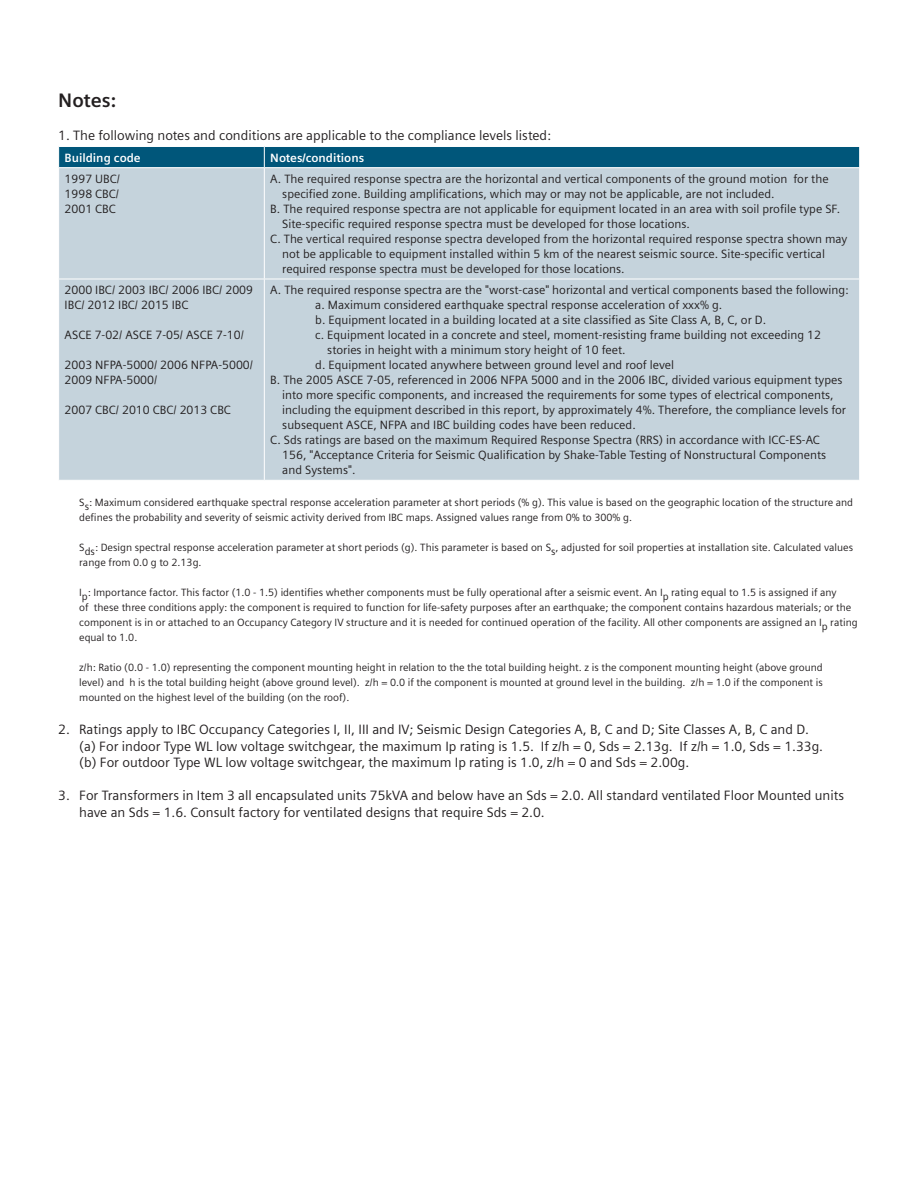
<style>
.page{position:relative;width:918px;height:1188px;background:#fff}
.page>*{position:absolute;margin:0;border:0;box-sizing:border-box;transform-origin:0 0}
.t1{font:700 19.5px "Siemens Sans OT";letter-spacing:-.005em;color:#231f20}
.t2{font:13.5px/16.5px "Siemens Sans OT";color:#231f20}
.t3{font:12px/15px "Siemens Sans OT";color:#231f20}
.t4{font:700 12px "Siemens Sans OT";color:#fff}
.t5{font:10.5px/15px "Siemens Sans OT";color:#231f20}
</style>
<div class="page">
<div style="left:59px;top:168px;width:800px;height:312px;background:#c5d3dc"></div>
<div style="left:58px;top:146px;width:802px;height:21px;background:#00567a"></div>
<hr style="left:264px;top:168px;width:1px;height:111px;background:#fff">
<hr style="left:58px;top:279px;width:206px;height:1px;background:#fff">
<hr style="left:264px;top:279px;width:596px;height:1px;background:#fff">
<hr style="left:264px;top:279px;width:1px;height:201px;background:#fff">
<p class="t1" style="left:58px;top:89px;width:59px">Notes:</p>
<p class="t2" style="left:58px;top:127px;width:494px">1. The following notes and conditions are applicable to the compliance levels listed:</p>
<p class="t4" style="left:65px;top:151px;width:78px">Building code</p>
<p class="t4" style="left:270px;top:151px;width:95px">Notes/conditions</p>
<p class="t3" style="left:65px;top:171px;width:57px">1997 UBC/</p>
<p class="t3" style="left:65px;top:186px;width:56px">1998 CBC/</p>
<p class="t3" style="left:65px;top:201px;width:53px">2001 CBC</p>
<p class="t3" style="left:270px;top:171px;width:560px">A. The required response spectra are the horizontal and vertical components of the ground motion for the</p>
<p class="t3" style="left:282px;top:186px;width:494px">specified zone. Building amplifications, which may or may not be applicable, are not included.</p>
<p class="t3" style="left:270px;top:201px;width:571px">B. The required response spectra are not applicable for equipment located in an area with soil profile type SF.</p>
<p class="t3" style="left:282px;top:216px;width:409px">Site-specific required response spectra must be developed for those locations.</p>
<p class="t3" style="left:270px;top:231px;width:579px">C. The vertical required response spectra developed from the horizontal required response spectra shown may</p>
<p class="t3" style="left:282px;top:246px;width:544px">not be applicable to equipment installed within 5 km of the nearest seismic source. Site-specific vertical</p>
<p class="t3" style="left:282px;top:261px;width:344px">required response spectra must be developed for those locations.</p>
<p class="t3" style="left:270px;top:283px;width:580px">A. The required response spectra are the "worst-case" horizontal and vertical components based the following:</p>
<p class="t3" style="left:315px;top:298px;width:409px">a. Maximum considered earthquake spectral response acceleration of xxx% g.</p>
<p class="t3" style="left:315px;top:313px;width:452px">b. Equipment located in a building located at a site classified as Site Class A, B, C, or D.</p>
<p class="t3" style="left:315px;top:328px;width:507px">c. Equipment located in a concrete and steel, moment-resisting frame building not exceeding 12</p>
<p class="t3" style="left:327px;top:343px;width:300px">stories in height with a minimum story height of 10 feet.</p>
<p class="t3" style="left:315px;top:358px;width:360px">d. Equipment located anywhere between ground level and roof level</p>
<p class="t3" style="left:270px;top:373px;width:574px">B. The 2005 ASCE 7-05, referenced in 2006 NFPA 5000 and in the 2006 IBC, divided various equipment types</p>
<p class="t3" style="left:282px;top:388px;width:553px">into more specific components, and increased the requirements for some types of electrical components,</p>
<p class="t3" style="left:282px;top:403px;width:565px">including the equipment described in this report, by approximately 4%. Therefore, the compliance levels for</p>
<p class="t3" style="left:282px;top:418px;width:355px">subsequent ASCE, NFPA and IBC building codes have been reduced.</p>
<p class="t3" style="left:270px;top:433px;width:551px">C. Sds ratings are based on the maximum Required Response Spectra (RRS) in accordance with ICC-ES-AC</p>
<p class="t3" style="left:282px;top:448px;width:545px">156, "Acceptance Criteria for Seismic Qualification by Shake-Table Testing of Nonstructural Components</p>
<p class="t3" style="left:282px;top:463px;width:75px">and Systems".</p>
<p class="t5" style="left:79px;top:495px;width:775px">Ss: Maximum considered earthquake spectral response acceleration parameter at short periods (% g). This value is based on the geographic location of the structure and defines the probability and severity of seismic activity derived from IBC maps. Assigned values range from 0% to 300% g.</p>
<p class="t5" style="left:79px;top:540px;width:775px">Sds: Design spectral response acceleration parameter at short periods (g). This parameter is based on Ss, adjusted for soil properties at installation site. Calculated values range from 0.0 g to 2.13g.</p>
<p class="t5" style="left:79px;top:585px;width:780px">Ip: Importance factor. This factor (1.0 - 1.5) identifies whether components must be fully operational after a seismic event. An Ip rating equal to 1.5 is assigned if any<br>of these three conditions apply: the component is required to function for life-safety purposes after an earthquake; the component contains hazardous materials; or the component is in or attached to an Occupancy Category IV structure and it is needed for continued operation of the facility. All other components are assigned an Ip rating equal to 1.0.</p>
<p class="t5" style="left:79px;top:660px;width:745px">z/h: Ratio (0.0 - 1.0) representing the component mounting height in relation to the the total building height. z is the component mounting height (above ground level) and h is the total building height (above ground level). z/h = 0.0 if the component is mounted at ground level in the building. z/h = 1.0 if the component is</p>
<p class="t5" style="left:79px;top:690px;width:272px">mounted on the highest level of the building (on the roof).</p>
<p class="t2" style="left:58px;top:721px;width:752px">2. Ratings apply to IBC Occupancy Categories I, II, III and IV; Seismic Design Categories A, B, C and D; Site Classes A, B, C and D.</p>
<p class="t2" style="left:79px;top:738px;width:745px">(a) For indoor Type WL low voltage switchgear, the maximum Ip rating is 1.5. If z/h = 0, Sds = 2.13g. If z/h = 1.0, Sds = 1.33g.</p>
<p class="t2" style="left:79px;top:754px;width:612px">(b) For outdoor Type WL low voltage switchgear, the maximum Ip rating is 1.0, z/h = 0 and Sds = 2.00g.</p>
<p class="t2" style="left:79px;top:787px;width:766px;text-indent:-21px">3. For Transformers in Item 3 all encapsulated units 75kVA and below have an Sds = 2.0. All standard ventilated Floor Mounted units have an Sds = 1.6. Consult factory for ventilated designs that require Sds = 2.0.</p>
<p class="t3" style="left:65px;top:283px;width:190px">2000 IBC/ 2003 IBC/ 2006 IBC/ 2009<br>IBC/ 2012 IBC/ 2015 IBC</p>
<p class="t3" style="left:65px;top:328px;width:181px">ASCE 7-02/ ASCE 7-05/ ASCE 7-10/</p>
<p class="t3" style="left:65px;top:358px;width:190px">2003 NFPA-5000/ 2006 NFPA-5000/<br>2009 NFPA-5000/</p>
<p class="t3" style="left:65px;top:403px;width:168px">2007 CBC/ 2010 CBC/ 2013 CBC</p>
</div>
